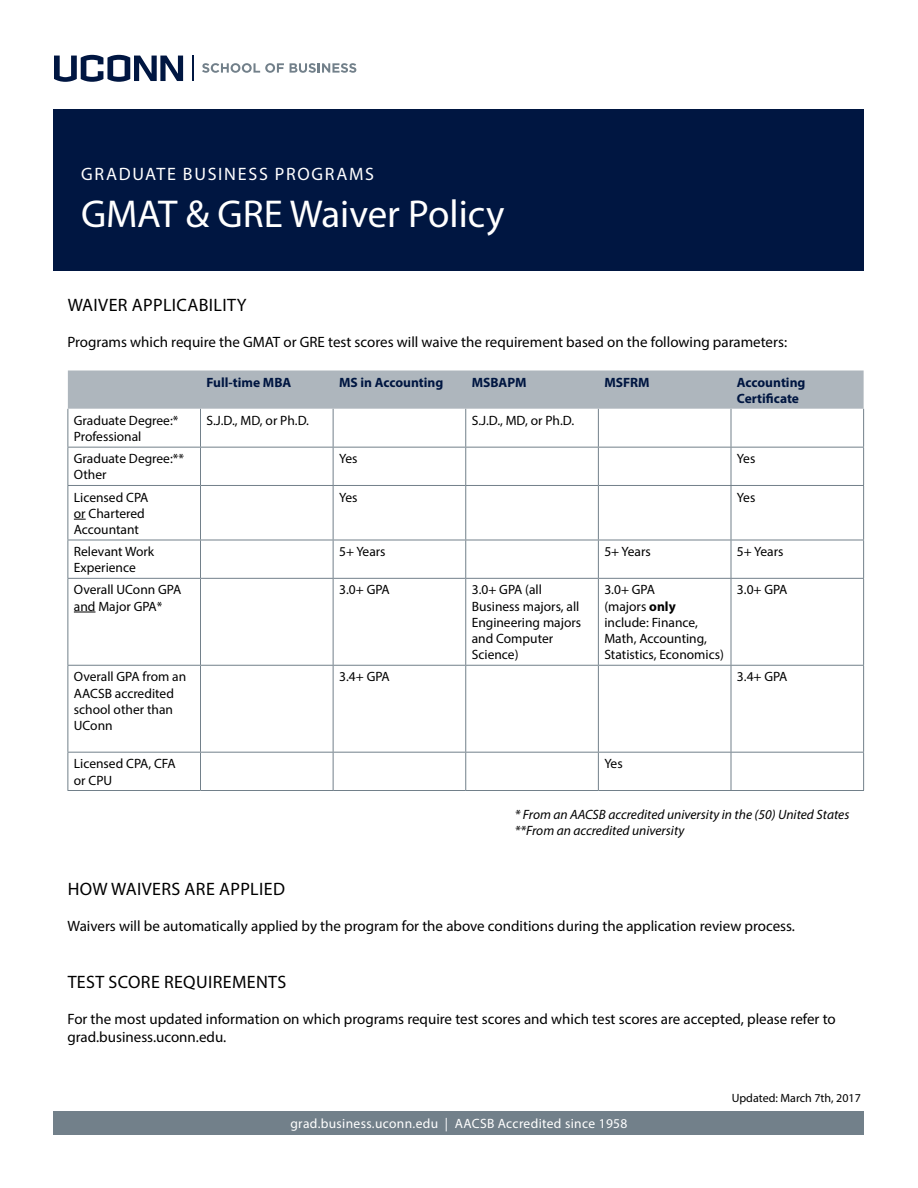
<style>
.page{position:relative;width:918px;height:1188px;background:#fff}
.page>*{position:absolute;margin:0;border:0;box-sizing:border-box;transform-origin:0 0}
.t1{font:39px "Myriad Pro";color:#fff}
.t2{font:18px "Myriad Pro";letter-spacing:.02em;color:#000}
.t3{font:18px "Myriad Pro";letter-spacing:.095em;color:#fff}
.t4{font:15px/18px "Myriad Pro";color:#000}
.t5{font:13.5px/16.2px "Myriad Pro";color:#000}
.t6{font:italic 13.5px/16.2px "Myriad Pro";color:#000}
.t7{font:700 13.5px/16.2px "Myriad Pro";color:#001641}
.t8{font:13.5px "Myriad Pro";letter-spacing:.025em;color:#fff}
.t9{font:12px "Myriad Pro";color:#000}
.s1{font-weight:700}
</style>
<div class="page">
<svg style="left:202px;top:63px;width:82px;height:10px"></svg>
<svg style="left:290px;top:63px;width:66px;height:10px"></svg>
<svg style="left:54px;top:55px;width:129px;height:27px"></svg>
<hr style="left:192px;top:56px;width:2px;height:25px;background:#001641">
<div style="left:54px;top:109px;width:810px;height:162px;background:#001641"></div>
<div style="left:54px;top:1111px;width:810px;height:24px;background:#72808a"></div>
<div style="left:68px;top:370px;width:796px;height:39px;background:#aeb6bd"></div>
<svg style="left:69px;top:409px;width:794px;height:381px"></svg>
<hr style="left:200px;top:409px;width:1px;height:38px;background:#72808a">
<hr style="left:333px;top:409px;width:1px;height:38px;background:#72808a">
<hr style="left:465px;top:409px;width:1px;height:38px;background:#72808a">
<hr style="left:598px;top:409px;width:1px;height:38px;background:#72808a">
<hr style="left:68px;top:447px;width:133px;height:1px;background:#72808a">
<hr style="left:201px;top:447px;width:132px;height:1px;background:#72808a">
<hr style="left:200px;top:448px;width:1px;height:37px;background:#72808a">
<hr style="left:333px;top:447px;width:133px;height:1px;background:#72808a">
<hr style="left:333px;top:448px;width:1px;height:37px;background:#72808a">
<hr style="left:466px;top:447px;width:132px;height:1px;background:#72808a">
<hr style="left:465px;top:448px;width:1px;height:37px;background:#72808a">
<hr style="left:598px;top:447px;width:133px;height:1px;background:#72808a">
<hr style="left:598px;top:448px;width:1px;height:37px;background:#72808a">
<hr style="left:731px;top:447px;width:133px;height:1px;background:#72808a">
<hr style="left:68px;top:485px;width:133px;height:1px;background:#72808a">
<hr style="left:201px;top:485px;width:132px;height:1px;background:#72808a">
<hr style="left:200px;top:486px;width:1px;height:54px;background:#72808a">
<hr style="left:333px;top:485px;width:133px;height:1px;background:#72808a">
<hr style="left:333px;top:486px;width:1px;height:54px;background:#72808a">
<hr style="left:466px;top:485px;width:132px;height:1px;background:#72808a">
<hr style="left:465px;top:486px;width:1px;height:54px;background:#72808a">
<hr style="left:598px;top:486px;width:1px;height:54px;background:#72808a">
<hr style="left:731px;top:485px;width:133px;height:1px;background:#72808a">
<hr style="left:731px;top:486px;width:1px;height:54px;background:#72808a">
<hr style="left:863px;top:486px;width:1px;height:54px;background:#72808a">
<hr style="left:68px;top:540px;width:133px;height:1px;background:#72808a">
<hr style="left:201px;top:540px;width:132px;height:1px;background:#72808a">
<hr style="left:200px;top:540px;width:1px;height:38px;background:#72808a">
<hr style="left:333px;top:540px;width:133px;height:1px;background:#72808a">
<hr style="left:333px;top:540px;width:1px;height:38px;background:#72808a">
<hr style="left:466px;top:540px;width:132px;height:1px;background:#72808a">
<hr style="left:465px;top:540px;width:1px;height:38px;background:#72808a">
<hr style="left:598px;top:540px;width:133px;height:1px;background:#72808a">
<hr style="left:598px;top:540px;width:1px;height:38px;background:#72808a">
<hr style="left:731px;top:540px;width:133px;height:1px;background:#72808a">
<hr style="left:731px;top:540px;width:1px;height:38px;background:#72808a">
<hr style="left:863px;top:540px;width:1px;height:38px;background:#72808a">
<hr style="left:68px;top:578px;width:133px;height:1px;background:#72808a">
<hr style="left:201px;top:578px;width:132px;height:1px;background:#72808a">
<hr style="left:200px;top:579px;width:1px;height:86px;background:#72808a">
<hr style="left:333px;top:578px;width:133px;height:1px;background:#72808a">
<hr style="left:333px;top:579px;width:1px;height:86px;background:#72808a">
<hr style="left:466px;top:578px;width:132px;height:1px;background:#72808a">
<hr style="left:465px;top:579px;width:1px;height:86px;background:#72808a">
<hr style="left:598px;top:578px;width:133px;height:1px;background:#72808a">
<hr style="left:598px;top:579px;width:1px;height:86px;background:#72808a">
<hr style="left:731px;top:578px;width:133px;height:1px;background:#72808a">
<hr style="left:731px;top:579px;width:1px;height:86px;background:#72808a">
<hr style="left:863px;top:579px;width:1px;height:86px;background:#72808a">
<hr style="left:200px;top:666px;width:1px;height:86px;background:#72808a">
<hr style="left:333px;top:666px;width:1px;height:86px;background:#72808a">
<hr style="left:465px;top:666px;width:1px;height:86px;background:#72808a">
<hr style="left:598px;top:666px;width:1px;height:86px;background:#72808a">
<hr style="left:731px;top:666px;width:1px;height:86px;background:#72808a">
<hr style="left:863px;top:666px;width:1px;height:86px;background:#72808a">
<hr style="left:68px;top:752px;width:133px;height:1px;background:#72808a">
<hr style="left:201px;top:752px;width:132px;height:1px;background:#72808a">
<hr style="left:200px;top:753px;width:1px;height:37px;background:#72808a">
<hr style="left:333px;top:752px;width:133px;height:1px;background:#72808a">
<hr style="left:333px;top:753px;width:1px;height:37px;background:#72808a">
<hr style="left:466px;top:752px;width:132px;height:1px;background:#72808a">
<hr style="left:465px;top:753px;width:1px;height:37px;background:#72808a">
<hr style="left:598px;top:753px;width:1px;height:37px;background:#72808a">
<hr style="left:731px;top:752px;width:133px;height:1px;background:#72808a">
<hr style="left:731px;top:753px;width:1px;height:37px;background:#72808a">
<hr style="left:863px;top:753px;width:1px;height:37px;background:#72808a">
<hr style="left:598px;top:485px;width:133px;height:1px;background:#72808a">
<hr style="left:598px;top:752px;width:133px;height:1px;background:#72808a">
<hr style="left:68px;top:409px;width:1px;height:38px;background:#72808a">
<hr style="left:731px;top:409px;width:1px;height:38px;background:#72808a">
<hr style="left:863px;top:409px;width:1px;height:38px;background:#72808a">
<hr style="left:68px;top:448px;width:1px;height:37px;background:#72808a">
<hr style="left:731px;top:448px;width:1px;height:37px;background:#72808a">
<hr style="left:863px;top:448px;width:1px;height:37px;background:#72808a">
<hr style="left:68px;top:486px;width:1px;height:54px;background:#72808a">
<hr style="left:68px;top:540px;width:1px;height:38px;background:#72808a">
<hr style="left:68px;top:579px;width:1px;height:86px;background:#72808a">
<hr style="left:68px;top:665px;width:133px;height:1px;background:#72808a">
<hr style="left:68px;top:666px;width:1px;height:86px;background:#72808a">
<hr style="left:201px;top:665px;width:132px;height:1px;background:#72808a">
<hr style="left:333px;top:665px;width:133px;height:1px;background:#72808a">
<hr style="left:466px;top:665px;width:132px;height:1px;background:#72808a">
<hr style="left:598px;top:665px;width:133px;height:1px;background:#72808a">
<hr style="left:731px;top:665px;width:133px;height:1px;background:#72808a">
<hr style="left:68px;top:753px;width:1px;height:37px;background:#72808a">
<hr style="left:68px;top:790px;width:133px;height:1px;background:#72808a">
<hr style="left:201px;top:790px;width:132px;height:1px;background:#72808a">
<hr style="left:333px;top:790px;width:133px;height:1px;background:#72808a">
<hr style="left:466px;top:790px;width:132px;height:1px;background:#72808a">
<hr style="left:598px;top:790px;width:133px;height:1px;background:#72808a">
<hr style="left:731px;top:790px;width:133px;height:1px;background:#72808a">
<svg style="left:74px;top:519px;width:12px;height:1px"></svg>
<svg style="left:74px;top:612px;width:21px;height:1px"></svg>
<h2 class="t3" style="left:81px;top:163px;width:294px">GRADUATE BUSINESS PROGRAMS</h2>
<h1 class="t1" style="left:81px;top:190px;width:425px">GMAT &amp; GRE Waiver Policy</h1>
<h2 class="t2" style="left:68px;top:293px;width:180px">WAIVER APPLICABILITY</h2>
<p class="t4" style="left:68px;top:332px;width:721px">Programs which require the GMAT or GRE test scores will waive the requirement based on the following parameters:</p>
<p class="t7" style="left:207px;top:374px;width:86px">Full-time MBA</p>
<p class="t7" style="left:339px;top:374px;width:106px">MS in Accounting</p>
<p class="t7" style="left:472px;top:374px;width:56px">MSBAPM</p>
<p class="t7" style="left:604px;top:374px;width:47px">MSFRM</p>
<p class="t7" style="left:737px;top:374px;width:70px">Accounting<br>Certificate</p>
<p class="t5" style="left:74px;top:412px;width:106px">Graduate Degree:*<br>Professional</p>
<p class="t5" style="left:207px;top:412px;width:104px">S.J.D., MD, or Ph.D.</p>
<p class="t5" style="left:472px;top:412px;width:104px">S.J.D., MD, or Ph.D.</p>
<p class="t5" style="left:74px;top:450px;width:112px">Graduate Degree:**<br>Other</p>
<p class="t5" style="left:339px;top:450px;width:20px">Yes</p>
<p class="t5" style="left:737px;top:450px;width:20px">Yes</p>
<p class="t5" style="left:74px;top:489px;width:76px">Licensed CPA or Chartered<br>Accountant</p>
<p class="t5" style="left:339px;top:489px;width:20px">Yes</p>
<p class="t5" style="left:737px;top:489px;width:20px">Yes</p>
<p class="t5" style="left:74px;top:543px;width:82px">Relevant Work<br>Experience</p>
<p class="t5" style="left:339px;top:543px;width:48px">5+ Years</p>
<p class="t5" style="left:604px;top:543px;width:48px">5+ Years</p>
<p class="t5" style="left:737px;top:543px;width:48px">5+ Years</p>
<p class="t5" style="left:74px;top:582px;width:109px">Overall UConn GPA and Major GPA*</p>
<p class="t5" style="left:339px;top:582px;width:52px">3.0+ GPA</p>
<p class="t5" style="left:472px;top:582px;width:111px">3.0+ GPA (all<br>Business majors, all<br>Engineering majors and Computer<br>Science)</p>
<p class="t5" style="left:604px;top:582px;width:121px">3.0+ GPA<br>(majors <span class="s1">only<br></span>include: Finance,<br>Math, Accounting,<br>Statistics, Economics)</p>
<p class="t5" style="left:737px;top:582px;width:52px">3.0+ GPA</p>
<p class="t5" style="left:74px;top:669px;width:114px">Overall GPA from an<br>AACSB accredited school other than<br>UConn</p>
<p class="t5" style="left:339px;top:669px;width:52px">3.4+ GPA</p>
<p class="t5" style="left:737px;top:669px;width:52px">3.4+ GPA</p>
<p class="t5" style="left:74px;top:755px;width:103px">Licensed CPA, CFA or CPU</p>
<p class="t5" style="left:604px;top:755px;width:20px">Yes</p>
<p class="t6" style="left:515px;top:806px;width:336px">* From an AACSB accredited university in the (50) United States **From an accredited university</p>
<h2 class="t2" style="left:68px;top:878px;width:219px">HOW WAIVERS ARE APPLIED</h2>
<p class="t4" style="left:67px;top:916px;width:729px">Waivers will be automatically applied by the program for the above conditions during the application review process.</p>
<h2 class="t2" style="left:68px;top:971px;width:220px">TEST SCORE REQUIREMENTS</h2>
<p class="t4" style="left:67px;top:1010px;width:770px">For the most updated information on which programs require test scores and which test scores are accepted, please refer to grad.business.uconn.edu.</p>
<p class="t8" style="left:291px;top:1115px;width:338px">grad.business.uconn.edu | AACSB Accredited since 1958</p>
<p class="t9" style="left:732px;top:1090px;width:131px">Updated: March 7th, 2017</p>
</div>
